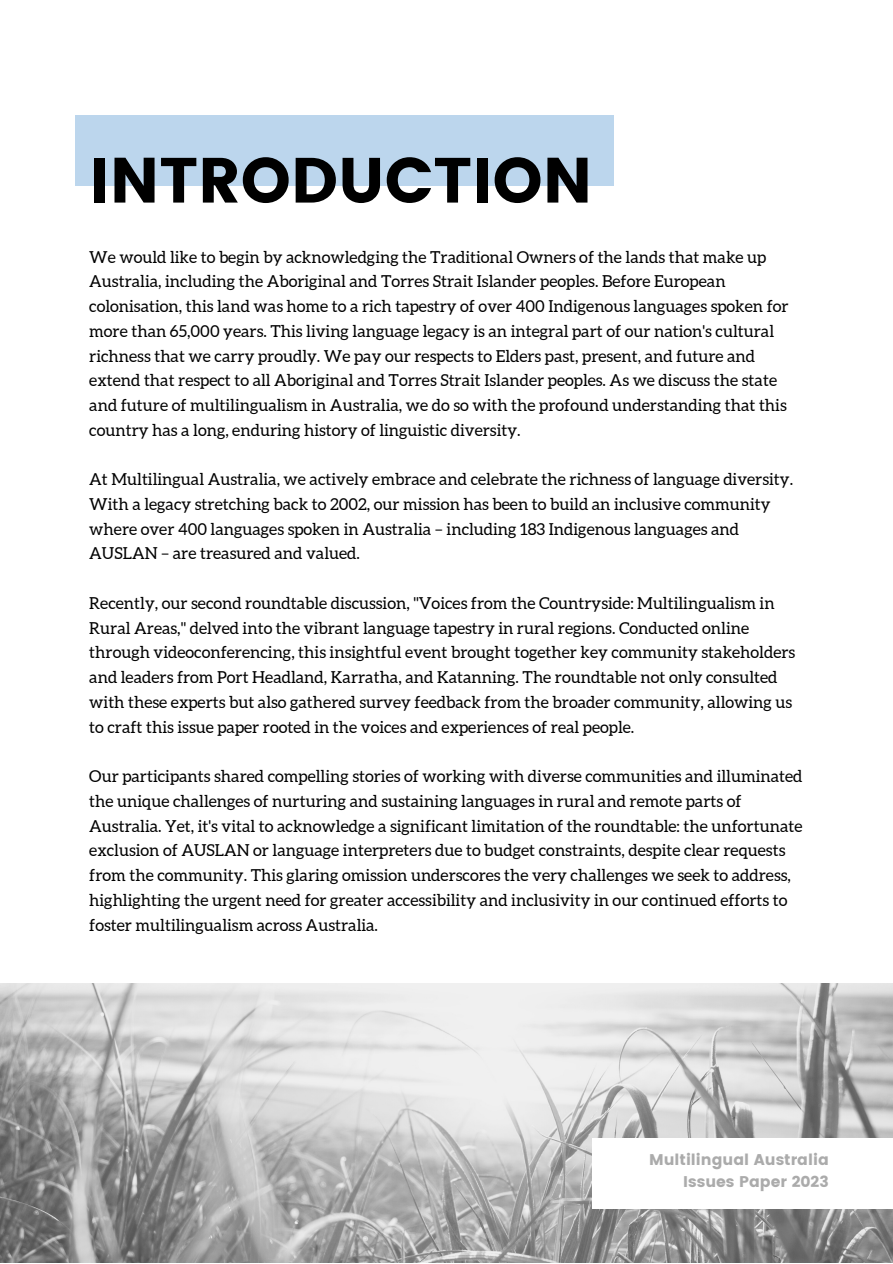
<style>
.page{position:relative;width:893px;height:1264px;background:#fff}
.page>*{position:absolute;margin:0;border:0;box-sizing:border-box;transform-origin:0 0}
.t1{font:63.75px "Poppins";color:#000}
.t2{font:16.5px/24.8px "Aleo";color:#000}
.t3{font:15.45px "Poppins";color:#ababab}
</style>
<div class="page">
<div style="left:75px;top:115px;width:538px;height:70px;background:#bcd6ed"></div>
<img style="left:0;top:983px;width:892px;height:279px">
<div style="left:592px;top:1137px;width:300px;height:71px;background:#fff"></div>
<p class="t1" style="left:89px;top:143px;width:504px">INTRODUCTION</p>
<p class="t2" style="left:89px;top:244px;width:701px">We would like to begin by acknowledging the Traditional Owners of the lands that make up Australia, including the Aboriginal and Torres Strait Islander peoples. Before European colonisation, this land was home to a rich tapestry of over 400 Indigenous languages spoken for more than 65,000 years. This living language legacy is an integral part of our nation's cultural richness that we carry proudly. We pay our respects to Elders past, present, and future and extend that respect to all Aboriginal and Torres Strait Islander peoples. As we discuss the state and future of multilingualism in Australia, we do so with the profound understanding that this country has a long, enduring history of linguistic diversity.</p>
<p class="t2" style="left:89px;top:467px;width:705px">At Multilingual Australia, we actively embrace and celebrate the richness of language diversity.<br>With a legacy stretching back to 2002, our mission has been to build an inclusive community where over 400 languages spoken in Australia – including 183 Indigenous languages and AUSLAN – are treasured and valued.</p>
<p class="t2" style="left:89px;top:590px;width:707px">Recently, our second roundtable discussion, "Voices from the Countryside: Multilingualism in Rural Areas," delved into the vibrant language tapestry in rural regions. Conducted online through videoconferencing, this insightful event brought together key community stakeholders and leaders from Port Headland, Karratha, and Katanning. The roundtable not only consulted with these experts but also gathered survey feedback from the broader community, allowing us to craft this issue paper rooted in the voices and experiences of real people.</p>
<p class="t2" style="left:89px;top:763px;width:714px">Our participants shared compelling stories of working with diverse communities and illuminated the unique challenges of nurturing and sustaining languages in rural and remote parts of Australia. Yet, it's vital to acknowledge a significant limitation of the roundtable: the unfortunate exclusion of AUSLAN or language interpreters due to budget constraints, despite clear requests from the community. This glaring omission underscores the very challenges we seek to address, highlighting the urgent need for greater accessibility and inclusivity in our continued efforts to foster multilingualism across Australia.</p>
<p class="t3" style="left:649px;top:1150px;width:181px">Multilingual Australia</p>
<p class="t3" style="left:683px;top:1172px;width:147px">Issues Paper 2023</p>
</div>
